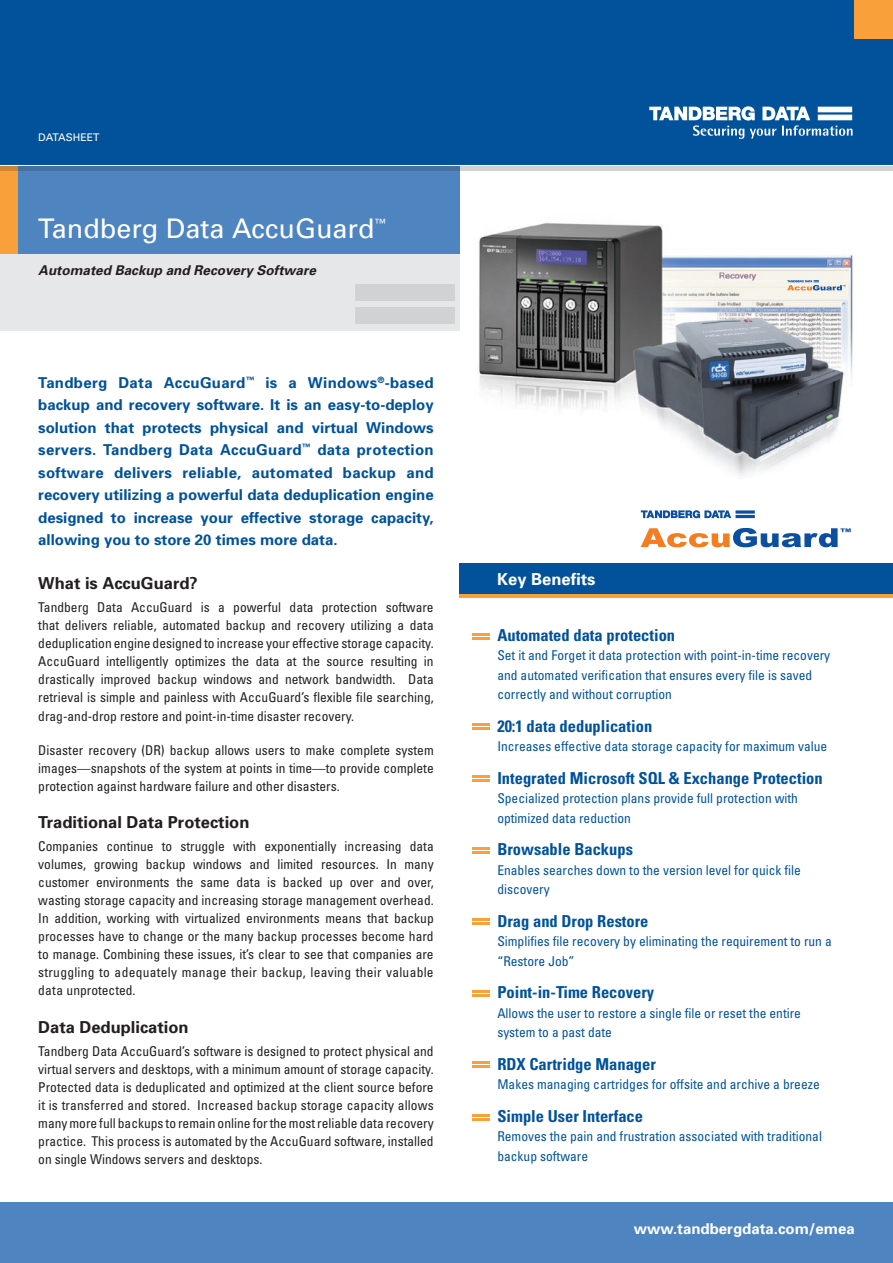
<style>
.page{position:relative;width:893px;height:1263px;background:#fff}
.page>*{position:absolute;margin:0;border:0;box-sizing:border-box;transform-origin:0 0}
.t1{font:27px "Univers";color:#fff}
.bullet_main{font:700 condensed 16.5px "Univers";color:#01529a}
.body_head{font:700 16.5px "Univers";color:#231f20}
.t2{font:700 16.5px "Univers";color:#fff}
.intro_blue{font:700 15px/22.5px "Univers";color:#01529a;text-align:justify}
.t3{font:700 15px "Univers";color:#fff}
.body{font:condensed 13.5px/18px "Univers";color:#231f20;text-align:justify}
.bullet_sub{font:condensed 13.5px/19.5px "Univers";color:#01529a}
.t4{font:italic 700 13.5px "Univers";color:#231f20}
.t5{font:11.4px "Univers";color:#fff}
.t6{font:10.5px "Univers";color:#fff}
</style>
<div class="page">
<div style="left:0;top:241px;width:459px;height:90px;background:#e6e7e9"></div>
<div style="left:0;top:164px;width:459px;height:90px;background:#4e84c0"></div>
<div style="left:0;top:164px;width:17px;height:90px;background:#f9a03a"></div>
<svg style="left:0;top:166px;width:893px;height:4px;background:#8ca0b6"></svg>
<div style="left:0;top:0;width:893px;height:166px;background:#01529a"></div>
<div style="left:855px;top:0;width:38px;height:38px;background:#f9a03a"></div>
<div style="left:0;top:1202px;width:893px;height:61px;background:#4e84c0"></div>
<div style="left:355px;top:285px;width:100px;height:16px;background:#d1d2d4"></div>
<div style="left:355px;top:308px;width:100px;height:16px;background:#d1d2d4"></div>
<svg style="left:649px;top:106px;width:204px;height:33px"></svg>
<hr style="left:0;top:165px;width:893px;height:1px;background:#fff">
<img style="left:479px;top:222px;width:374px;height:254px">
<svg style="left:459px;top:593px;width:434px;height:4px;background:#bb8c52"></svg>
<div style="left:459px;top:563px;width:434px;height:30px;background:#01529a"></div>
<svg style="left:787px;top:280px;width:58px;height:10px"></svg>
<hr style="left:472px;top:633px;width:18px;height:3px;background:#f9a03a">
<hr style="left:472px;top:637px;width:18px;height:3px;background:#f9a03a">
<hr style="left:472px;top:723px;width:18px;height:3px;background:#f9a03a">
<hr style="left:472px;top:727px;width:18px;height:3px;background:#f9a03a">
<svg style="left:472px;top:775px;width:17px;height:2px"></svg>
<hr style="left:472px;top:779px;width:17px;height:3px;background:#f9a03a">
<hr style="left:472px;top:847px;width:18px;height:3px;background:#f9a03a">
<hr style="left:472px;top:851px;width:18px;height:3px;background:#f9a03a">
<hr style="left:472px;top:918px;width:18px;height:3px;background:#f9a03a">
<hr style="left:472px;top:922px;width:18px;height:3px;background:#f9a03a">
<svg style="left:472px;top:990px;width:17px;height:6px"></svg>
<hr style="left:472px;top:1061px;width:17px;height:3px;background:#f9a03a">
<hr style="left:472px;top:1065px;width:17px;height:3px;background:#f9a03a">
<svg style="left:472px;top:1114px;width:17px;height:6px"></svg>
<svg style="left:641px;top:510px;width:114px;height:8px"></svg>
<svg style="left:641px;top:528px;width:210px;height:19px"></svg>
<p class="t6" style="left:38px;top:130px;width:63px">DATASHEET</p>
<p class="t1" style="left:38px;top:211px;width:338px">Tandberg Data AccuGuard</p>
<p class="t5" style="left:375px;top:216px;width:13px">™</p>
<p class="t4" style="left:38px;top:261px;width:279px">Automated Backup and Recovery Software</p>
<p class="intro_blue" style="left:38px;top:371px;width:397px">Tandberg Data AccuGuard<sup>™</sup> is a Windows<sup>®</sup>-based backup and recovery software. It is an easy-to-deploy solution that protects physical and virtual Windows servers. Tandberg Data AccuGuard<sup>™</sup> data protection software delivers reliable, automated backup and recovery utilizing a powerful data deduplication engine designed to increase your effective storage capacity, allowing you to store 20 times more data.</p>
<p class="body_head" style="left:38px;top:572px;width:161px">What is AccuGuard?</p>
<p class="body" style="left:38px;top:598px;width:397px">Tandberg Data AccuGuard is a powerful data protection software that delivers reliable, automated backup and recovery utilizing a data deduplication engine designed to increase your effective storage capacity.<br>AccuGuard intelligently optimizes the data at the source resulting in drastically improved backup windows and network bandwidth. Data retrieval is simple and painless with AccuGuard’s flexible file searching, drag-and-drop restore and point-in-time disaster recovery.</p>
<p class="body" style="left:38px;top:740px;width:397px">Disaster recovery (DR) backup allows users to make complete system images—snapshots of the system at points in time—to provide complete protection against hardware failure and other disasters.</p>
<p class="body_head" style="left:38px;top:811px;width:213px">Traditional Data Protection</p>
<p class="body" style="left:38px;top:837px;width:397px">Companies continue to struggle with exponentially increasing data volumes, growing backup windows and limited resources. In many customer environments the same data is backed up over and over, wasting storage capacity and increasing storage management overhead.<br>In addition, working with virtualized environments means that backup processes have to change or the many backup processes become hard to manage. Combining these issues, it’s clear to see that companies are struggling to adequately manage their backup, leaving their valuable data unprotected.</p>
<p class="body_head" style="left:38px;top:1016px;width:152px">Data Deduplication</p>
<p class="body" style="left:38px;top:1042px;width:397px">Tandberg Data AccuGuard’s software is designed to protect physical and virtual servers and desktops, with a minimum amount of storage capacity.<br>Protected data is deduplicated and optimized at the client source before it is transferred and stored. Increased backup storage capacity allows many more full backups to remain online for the most reliable data recovery practice. This process is automated by the AccuGuard software, installed on single Windows servers and desktops.</p>
<p class="t2" style="left:497px;top:569px;width:100px">Key Benefits</p>
<p class="bullet_main" style="left:497px;top:625px;width:179px">Automated data protection</p>
<p class="bullet_sub" style="left:497px;top:645px;width:334px">Set it and Forget it data protection with point-in-time recovery and automated verification that ensures every file is saved correctly and without corruption</p>
<p class="bullet_main" style="left:497px;top:716px;width:156px">20:1 data deduplication</p>
<p class="bullet_sub" style="left:497px;top:736px;width:331px">Increases effective data storage capacity for maximum value</p>
<p class="bullet_main" style="left:497px;top:768px;width:327px">Integrated Microsoft SQL &amp; Exchange Protection</p>
<p class="bullet_sub" style="left:497px;top:788px;width:302px">Specialized protection plans provide full protection with optimized data reduction</p>
<p class="bullet_main" style="left:497px;top:839px;width:137px">Browsable Backups</p>
<p class="bullet_sub" style="left:497px;top:860px;width:305px">Enables searches down to the version level for quick file discovery</p>
<p class="bullet_main" style="left:497px;top:911px;width:153px">Drag and Drop Restore</p>
<p class="bullet_sub" style="left:497px;top:931px;width:336px">Simplifies file recovery by eliminating the requirement to run a “Restore Job”</p>
<p class="bullet_main" style="left:497px;top:982px;width:158px">Point-in-Time Recovery</p>
<p class="bullet_sub" style="left:497px;top:1003px;width:305px">Allows the user to restore a single file or reset the entire system to a past date</p>
<p class="bullet_main" style="left:497px;top:1054px;width:160px">RDX Cartridge Manager</p>
<p class="bullet_sub" style="left:497px;top:1074px;width:324px">Makes managing cartridges for offsite and archive a breeze</p>
<p class="bullet_main" style="left:497px;top:1106px;width:147px">Simple User Interface</p>
<p class="bullet_sub" style="left:497px;top:1126px;width:326px">Removes the pain and frustration associated with traditional backup software</p>
<p class="t3" style="left:634px;top:1219px;width:222px">www.tandbergdata.com/emea</p>
</div>
